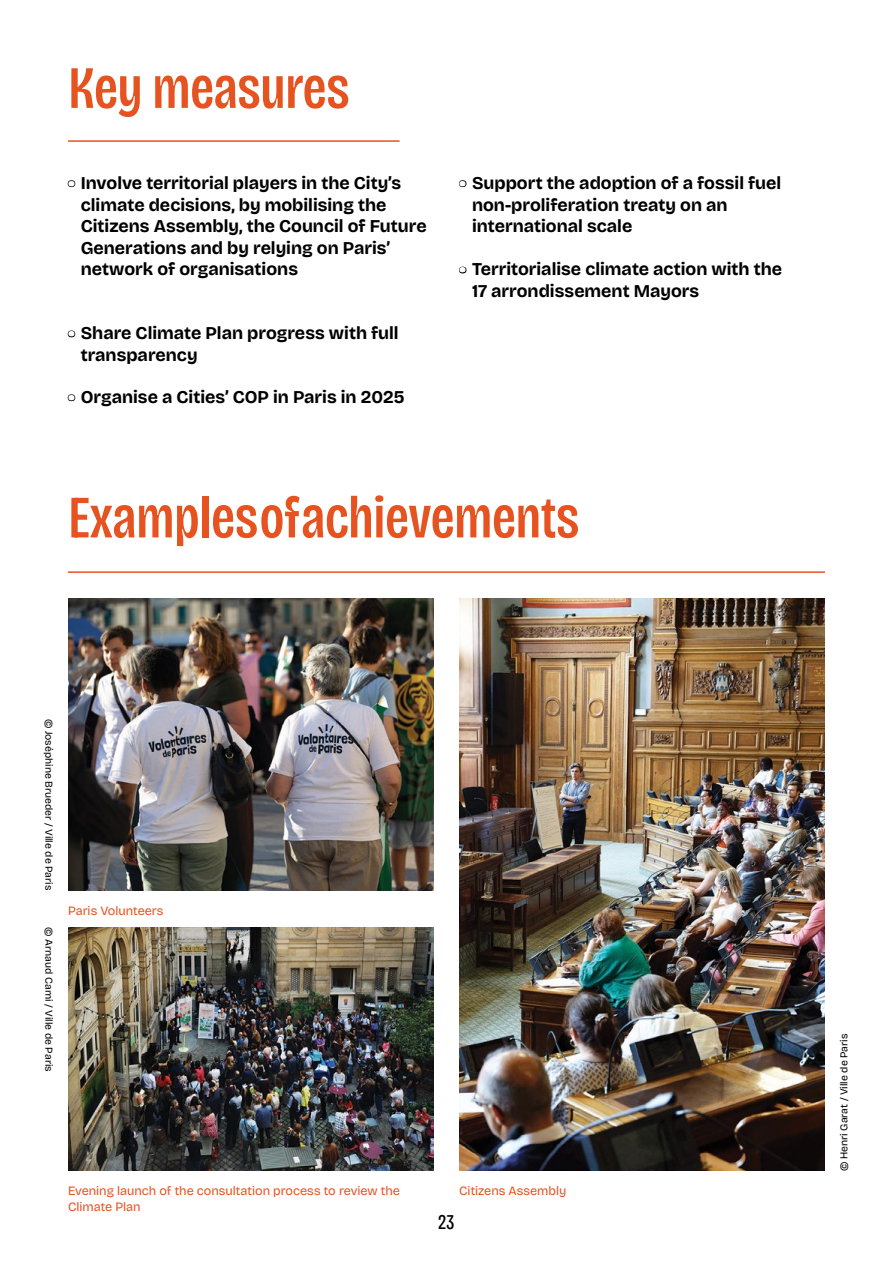
<style>
.page{position:relative;width:893px;height:1263px;background:#fff}
.page>*{position:absolute;margin:0;border:0;box-sizing:border-box;transform-origin:0 0}
.Mesures_Titres{font:500 60px "Bricolage Grotesque 36 pt Condensed";letter-spacing:-.01em;color:#e75320}
.t1{font:21px "Bricolage Grotesque 18 pt Condensed";color:#000}
.t2{font:700 18px/21.6px "Bricolage Grotesque 18 pt";color:#000}
.Photos_légendes{font:12.75px/15.3px "Bricolage Grotesque 18 pt";color:#e75320}
.Photos_credits{font:10.5px "Bricolage Grotesque 18 pt";color:#000}
.s1{font-weight:800;font-size:19.5px}
</style>
<div class="page">
<img style="left:68px;top:927px;width:366px;height:243px">
<img style="left:68px;top:598px;width:366px;height:292px">
<img style="left:459px;top:598px;width:366px;height:573px">
<hr style="left:68px;top:140px;width:332px;height:2px;background:#e75320">
<hr style="left:68px;top:571px;width:757px;height:2px;background:#e75320">
<p class="Mesures_Titres" style="left:68px;top:44px;width:283px">Key measures</p>
<p class="t2" style="left:81px;top:171px;width:347px;text-indent:-13px"><span class="s1">•</span> Involve territorial players in the City’s climate decisions, by mobilising the Citizens Assembly, the Council of Future Generations and by relying on Paris’ network of organisations</p>
<p class="t2" style="left:81px;top:322px;width:319px;text-indent:-13px"><span class="s1">•</span> Share Climate Plan progress with full transparency</p>
<p class="t2" style="left:68px;top:385px;width:338px"><span class="s1">•</span> Organise a Cities’ COP in Paris in 2025</p>
<p class="t2" style="left:472px;top:171px;width:311px;text-indent:-13px"><span class="s1">•</span> Support the adoption of a fossil fuel non-proliferation treaty on an international scale</p>
<p class="t2" style="left:472px;top:258px;width:312px;text-indent:-13px"><span class="s1">•</span> Territorialise climate action with the<br>17 arrondissement Mayors</p>
<p class="Mesures_Titres" style="left:68px;top:474px;width:513px">Examples of achievements</p>
<p class="Photos_credits" style="left:57px;top:719px;width:173px;rotate:90deg">© Joséphine Brueder / Ville de Paris</p>
<p class="Photos_credits" style="left:57px;top:927px;width:146px;rotate:90deg">© Arnaud Cami / Ville de Paris</p>
<p class="Photos_légendes" style="left:68px;top:902px;width:97px">Paris Volunteers</p>
<p class="Photos_légendes" style="left:68px;top:1183px;width:333px">Evening launch of the consultation process to review the<br>Climate Plan</p>
<p class="Photos_légendes" style="left:459px;top:1183px;width:109px">Citizens Assembly</p>
<p class="t1" style="left:438px;top:1207px;width:18px">23</p>
<p class="Photos_credits" style="left:836px;top:1171px;width:138px;rotate:-90deg">© Henri Garat / Ville de Paris</p>
</div>
